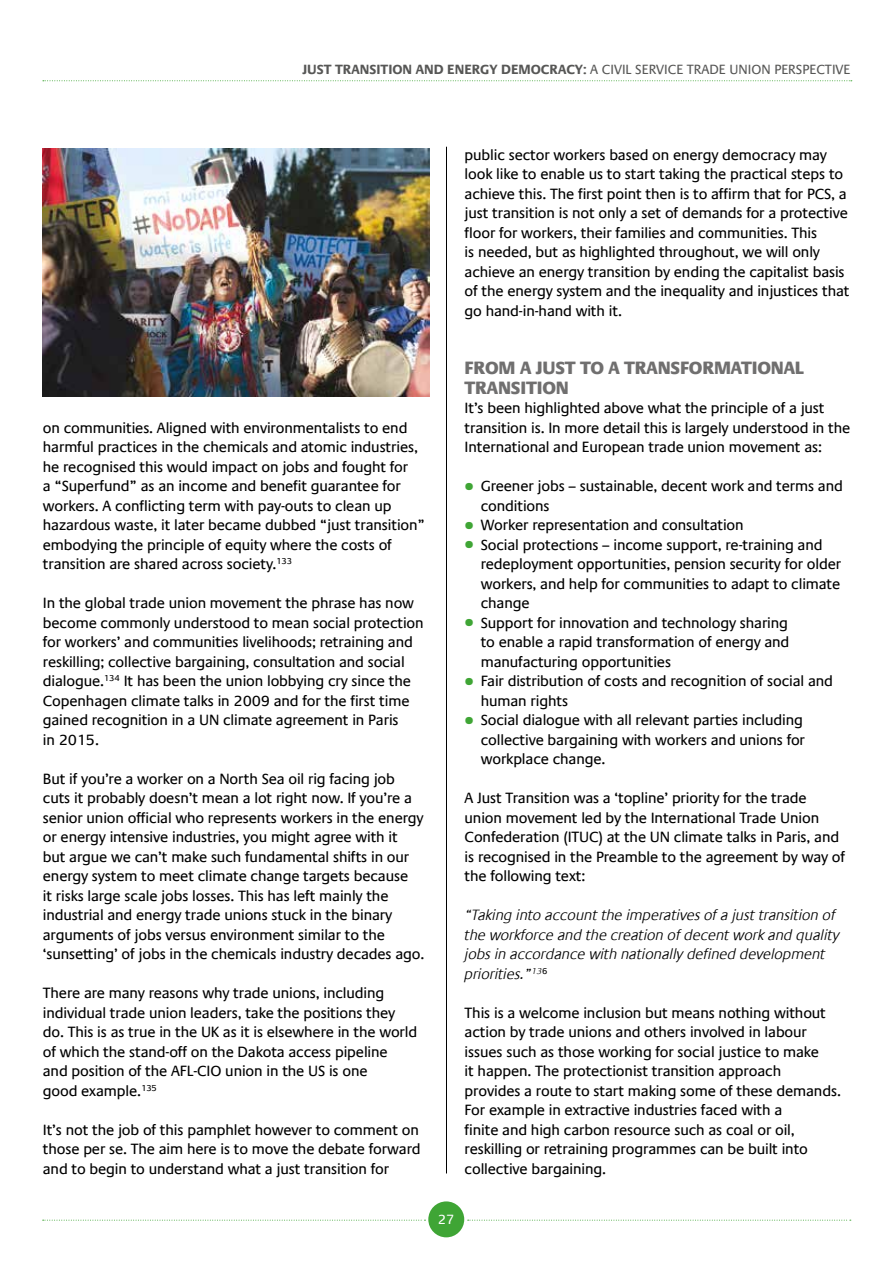
<style>
.page{position:relative;width:893px;height:1263px;background:#fff}
.page>*{position:absolute;margin:0;border:0;box-sizing:border-box;transform-origin:0 0}
.t1{font:800 18px/19.5px "Praxis Com";letter-spacing:-.01em;color:#706f6f}
.t2{font:15px/19.5px "Praxis Com";letter-spacing:-.01em;color:#000}
.t3{font:italic 300 15px/19.5px "Praxis Com";letter-spacing:-.01em;color:#000}
.t4{font:13.5px "Praxis Com";color:#575756}
.t5{font:13.5px "Praxis Com";color:#fff}
.s1{font-weight:700}
.s2{font-size:27px;color:#3fa535}
</style>
<div class="page">
<svg style="left:43px;top:1220px;width:382px;height:1px"></svg>
<svg style="left:468px;top:1220px;width:383px;height:1px"></svg>
<div style="left:428px;top:1201px;width:36px;height:36px;background:#3fa535;border-radius:50%"></div>
<svg style="left:43px;top:80px;width:809px;height:1px"></svg>
<hr style="left:446px;top:147px;width:1px;height:1026px;background:#000">
<img style="left:42px;top:149px;width:388px;height:248px">
<p class="t4" style="left:302px;top:61px;width:550px"><span class="s1">JUST TRANSITION AND ENERGY DEMOCRACY:</span> A CIVIL SERVICE TRADE UNION PERSPECTIVE</p>
<p class="t2" style="left:465px;top:145px;width:386px">public sector workers based on energy democracy may look like to enable us to start taking the practical steps to achieve this. The first point then is to affirm that for PCS, a just transition is not only a set of demands for a protective floor for workers, their families and communities. This<br>is needed, but as highlighted throughout, we will only achieve an energy transition by ending the capitalist basis of the energy system and the inequality and injustices that go hand-in-hand with it.</p>
<p class="t2" style="left:43px;top:418px;width:384px">on communities. Aligned with environmentalists to end harmful practices in the chemicals and atomic industries, he recognised this would impact on jobs and fought for<br>a “Superfund” as an income and benefit guarantee for workers. A conflicting term with pay-outs to clean up hazardous waste, it later became dubbed “just transition” embodying the principle of equity where the costs of transition are shared across society.<sup>133</sup></p>
<p class="t2" style="left:43px;top:593px;width:382px">In the global trade union movement the phrase has now become commonly understood to mean social protection for workers’ and communities livelihoods; retraining and reskilling; collective bargaining, consultation and social dialogue.<sup>134</sup> It has been the union lobbying cry since the Copenhagen climate talks in 2009 and for the first time gained recognition in a UN climate agreement in Paris<br>in 2015.</p>
<p class="t2" style="left:43px;top:769px;width:383px">But if you’re a worker on a North Sea oil rig facing job cuts it probably doesn’t mean a lot right now. If you’re a senior union official who represents workers in the energy or energy intensive industries, you might agree with it<br>but argue we can’t make such fundamental shifts in our energy system to meet climate change targets because<br>it risks large scale jobs losses. This has left mainly the industrial and energy trade unions stuck in the binary arguments of jobs versus environment similar to the ‘sunsetting’ of jobs in the chemicals industry decades ago.</p>
<p class="t2" style="left:43px;top:983px;width:376px">There are many reasons why trade unions, including individual trade union leaders, take the positions they do. This is as true in the UK as it is elsewhere in the world of which the stand-off on the Dakota access pipeline<br>and position of the AFL-CIO union in the US is one<br>good example.<sup>135</sup></p>
<p class="t2" style="left:43px;top:1120px;width:379px;text-align:justify">It’s not the job of this pamphlet however to comment on those per se. The aim here is to move the debate forward and to begin to understand what a just transition for</p>
<p class="t1" style="left:465px;top:358px;width:341px">FROM A JUST TO A TRANSFORMATIONAL<br>TRANSITION</p>
<p class="t2" style="left:465px;top:398px;width:387px">It’s been highlighted above what the principle of a just transition is. In more detail this is largely understood in the<br>International and European trade union movement as:</p>
<p class="t2" style="left:481px;top:476px;width:364px;text-indent:-16px"><span class="s2">•</span> Greener jobs – sustainable, decent work and terms and conditions</p>
<p class="t2" style="left:465px;top:515px;width:281px"><span class="s2">•</span> Worker representation and consultation</p>
<p class="t2" style="left:481px;top:535px;width:362px;text-indent:-16px"><span class="s2">•</span> Social protections – income support, re-training and redeployment opportunities, pension security for older workers, and help for communities to adapt to climate change</p>
<p class="t2" style="left:481px;top:613px;width:310px;text-align:justify;text-indent:-16px"><span class="s2">•</span> Support for innovation and technology sharing to enable a rapid transformation of energy and manufacturing opportunities</p>
<p class="t2" style="left:481px;top:671px;width:354px;text-indent:-16px"><span class="s2">•</span> Fair distribution of costs and recognition of social and human rights</p>
<p class="t2" style="left:481px;top:710px;width:326px;text-indent:-16px"><span class="s2">•</span> Social dialogue with all relevant parties including collective bargaining with workers and unions for workplace change.</p>
<p class="t2" style="left:465px;top:788px;width:382px">A Just Transition was a ‘topline’ priority for the trade union movement led by the International Trade Union Confederation (ITUC) at the UN climate talks in Paris, and is recognised in the Preamble to the agreement by way of the following text:</p>
<p class="t3" style="left:465px;top:905px;width:376px">“Taking into account the imperatives of a just transition of the workforce and the creation of decent work and quality jobs in accordance with nationally defined development priorities.”<sup>13</sup><sup>6</sup></p>
<p class="t2" style="left:465px;top:1003px;width:378px">This is a welcome inclusion but means nothing without action by trade unions and others involved in labour issues such as those working for social justice to make<br>it happen. The protectionist transition approach<br>provides a route to start making some of these demands.<br>For example in extractive industries faced with a<br>finite and high carbon resource such as coal or oil, reskilling or retraining programmes can be built into collective bargaining.</p>
<p class="t5" style="left:438px;top:1212px;width:18px">27</p>
</div>
